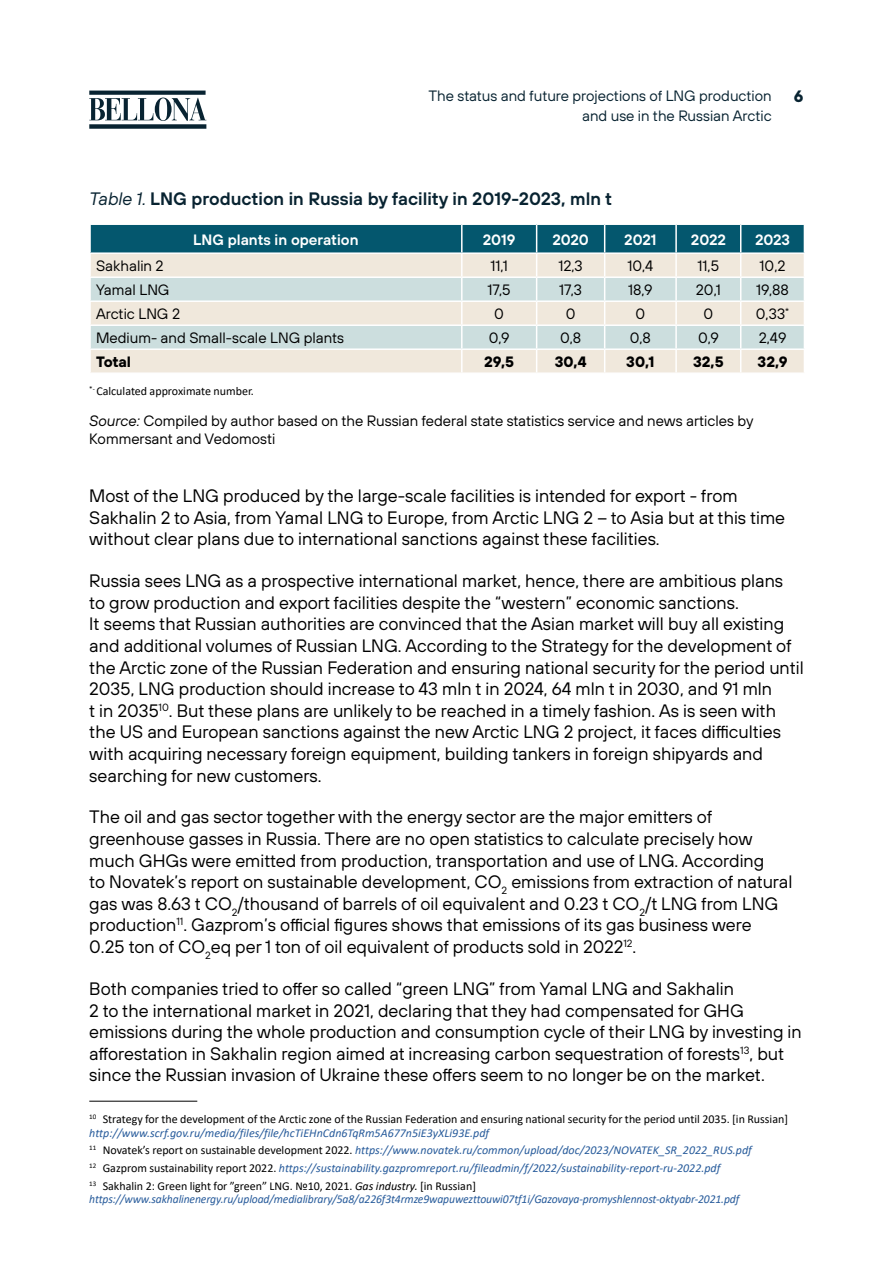
<style>
.page{position:relative;width:893px;height:1263px;background:#fff}
.page>*{position:absolute;margin:0;border:0;box-sizing:border-box;transform-origin:0 0}
.t1{font:18px/21.6px "TT Hoves Pro";color:#000}
.t2{font:18px "TT Hoves Pro Dm Bd";color:#082331}
.t3{font:700 16.5px "TT Hoves Pro";color:#082331}
.t4{font:15px/18px "TT Hoves Pro";color:#000}
.t5{font:15px/19.5px "TT Hoves Pro";color:#082331;text-align:right}
.t6{font:15px "TT Hoves Pro Dm Bd";color:#fff}
.t7{font:700 15px "TT Hoves Pro";color:#000}
.t8{font:italic 12px/17.7px "Calibri";letter-spacing:-.01em;color:#275b9b}
.t9{font:12px/13.5px "Calibri";color:#000}
.s1{font-family:"TT Hoves Pro";font-style:italic}
.s2{font-style:italic}
.s3{font-style:italic;color:#275b9b}
.s4{font-style:normal;color:#000}
.s5{color:#000}
</style>
<div class="page">
<svg style="left:89px;top:91px;width:117px;height:38px"></svg>
<svg style="left:90px;top:224px;width:715px;height:148px;background:#bccdcc"></svg>
<hr style="left:89px;top:1101px;width:108px;height:1px;background:#000">
<p class="t5" style="left:428px;top:86px;width:345px">The status and future projections of LNG production and use in the Russian Arctic</p>
<p class="t3" style="left:794px;top:84px;width:11px">6</p>
<p class="t2" style="left:89px;top:186px;width:524px"><span class="s1">Table 1.</span> LNG production in Russia by facility in 2019-2023, mln t</p>
<p class="t6" style="left:193px;top:229px;width:167px">LNG plants in operation</p>
<p class="t6" style="left:483px;top:229px;width:34px">2019</p>
<p class="t6" style="left:552px;top:229px;width:38px">2020</p>
<p class="t6" style="left:624px;top:229px;width:34px">2021</p>
<p class="t6" style="left:691px;top:229px;width:37px">2022</p>
<p class="t6" style="left:755px;top:229px;width:37px">2023</p>
<p class="t4" style="left:96px;top:257px;width:69px">Sakhalin 2</p>
<p class="t4" style="left:491px;top:257px;width:19px">11,1</p>
<p class="t4" style="left:558px;top:257px;width:26px">12,3</p>
<p class="t4" style="left:627px;top:257px;width:28px">10,4</p>
<p class="t4" style="left:698px;top:257px;width:23px">11,5</p>
<p class="t4" style="left:760px;top:257px;width:27px">10,2</p>
<p class="t4" style="left:96px;top:281px;width:75px">Yamal LNG</p>
<p class="t4" style="left:488px;top:281px;width:25px">17,5</p>
<p class="t4" style="left:559px;top:281px;width:24px">17,3</p>
<p class="t4" style="left:628px;top:281px;width:26px">18,9</p>
<p class="t4" style="left:696px;top:281px;width:27px">20,1</p>
<p class="t4" style="left:756px;top:281px;width:34px">19,88</p>
<p class="t4" style="left:96px;top:305px;width:85px">Arctic LNG 2</p>
<p class="t4" style="left:494px;top:305px;width:11px">0</p>
<p class="t4" style="left:566px;top:305px;width:11px">0</p>
<p class="t4" style="left:635px;top:305px;width:11px">0</p>
<p class="t4" style="left:703px;top:305px;width:11px">0</p>
<p class="t4" style="left:756px;top:305px;width:35px">0,33<sup>*</sup></p>
<p class="t4" style="left:96px;top:329px;width:249px">Medium- and Small-scale LNG plants</p>
<p class="t4" style="left:489px;top:329px;width:22px">0,9</p>
<p class="t4" style="left:560px;top:329px;width:23px">0,8</p>
<p class="t4" style="left:630px;top:329px;width:23px">0,8</p>
<p class="t4" style="left:698px;top:329px;width:22px">0,9</p>
<p class="t4" style="left:759px;top:329px;width:29px">2,49</p>
<p class="t7" style="left:96px;top:351px;width:37px">Total</p>
<p class="t7" style="left:484px;top:351px;width:32px">29,5</p>
<p class="t7" style="left:555px;top:351px;width:33px">30,4</p>
<p class="t7" style="left:626px;top:351px;width:30px">30,1</p>
<p class="t7" style="left:693px;top:351px;width:32px">32,5</p>
<p class="t7" style="left:758px;top:351px;width:31px">32,9</p>
<p class="t9" style="left:89px;top:384px;width:166px"><sup>*-</sup> Calculated approximate number.</p>
<p class="t4" style="left:89px;top:412px;width:666px"><span class="s2">Source:</span> Compiled by author based on the Russian federal state statistics service and news articles by<br>Kommersant and Vedomosti</p>
<p class="t1" style="left:89px;top:485px;width:697px">Most of the LNG produced by the large-scale facilities is intended for export - from<br>Sakhalin 2 to Asia, from Yamal LNG to Europe, from Arctic LNG 2 – to Asia but at this time without clear plans due to international sanctions against these facilities.</p>
<p class="t1" style="left:89px;top:570px;width:716px">Russia sees LNG as a prospective international market, hence, there are ambitious plans<br>to grow production and export facilities despite the “western” economic sanctions.<br>It seems that Russian authorities are convinced that the Asian market will buy all existing and additional volumes of Russian LNG. According to the Strategy for the development of the Arctic zone of the Russian Federation and ensuring national security for the period until 2035, LNG production should increase to 43 mln t in 2024, 64 mln t in 2030, and 91 mln<br>t in 2035<sup>10</sup>. But these plans are unlikely to be reached in a timely fashion. As is seen with the US and European sanctions against the new Arctic LNG 2 project, it faces difficulties with acquiring necessary foreign equipment, building tankers in foreign shipyards and searching for new customers.</p>
<p class="t1" style="left:89px;top:807px;width:705px">The oil and gas sector together with the energy sector are the major emitters of greenhouse gasses in Russia. There are no open statistics to calculate precisely how much GHGs were emitted from production, transportation and use of LNG. According<br>to Novatek’s report on sustainable development, CO<sub>2</sub> emissions from extraction of natural gas was 8.63 t CO<sub>2</sub>/thousand of barrels of oil equivalent and 0.23 t CO<sub>2</sub>/t LNG from LNG production<sup>11</sup>. Gazprom’s official figures shows that emissions of its gas business were<br>0.25 ton of CO<sub>2</sub>eq per 1 ton of oil equivalent of products sold in 2022<sup>12</sup>.</p>
<p class="t1" style="left:89px;top:978px;width:714px">Both companies tried to offer so called “green LNG” from Yamal LNG and Sakhalin<br>2 to the international market in 2021, declaring that they had compensated for GHG emissions during the whole production and consumption cycle of their LNG by investing in afforestation in Sakhalin region aimed at increasing carbon sequestration of forests<sup>13</sup>, but since the Russian invasion of Ukraine these offers seem to no longer be on the market.</p>
<p class="t9" style="left:89px;top:1112px;width:700px"><sup>10</sup> Strategy for the development of the Arctic zone of the Russian Federation and ensuring national security for the period until 2035. [in Russian] <span class="s3">http://www.scrf.gov.ru/media/files/file/hcTiEHnCdn6TqRm5A677n5iE3yXLi93E.pdf</span></p>
<p class="t8" style="left:89px;top:1141px;width:664px"><sup>11</sup> <span class="s4">Novatek’s report on sustainable development 2022.</span> https://www.novatek.ru/common/upload/doc/2023/NOVATEK_SR_2022_RUS.pdf<br><sup>12</sup> <span class="s4">Gazprom sustainability report 2022.</span> https://sustainability.gazpromreport.ru/fileadmin/f/2022/sustainability-report-ru-2022.pdf<br><sup>13</sup> <span class="s4">Sakhalin 2: Green light for ”green” LNG. №10, 2021.</span> <span class="s5">Gas industry.</span> <span class="s4">[in Russian]</span></p>
<p class="t8" style="left:89px;top:1190px;width:652px">https://www.sakhalinenergy.ru/upload/medialibrary/5a8/a226f3t4rmze9wapuwezttouwi07tf1i/Gazovaya-promyshlennost-oktyabr-2021.pdf</p>
</div>
